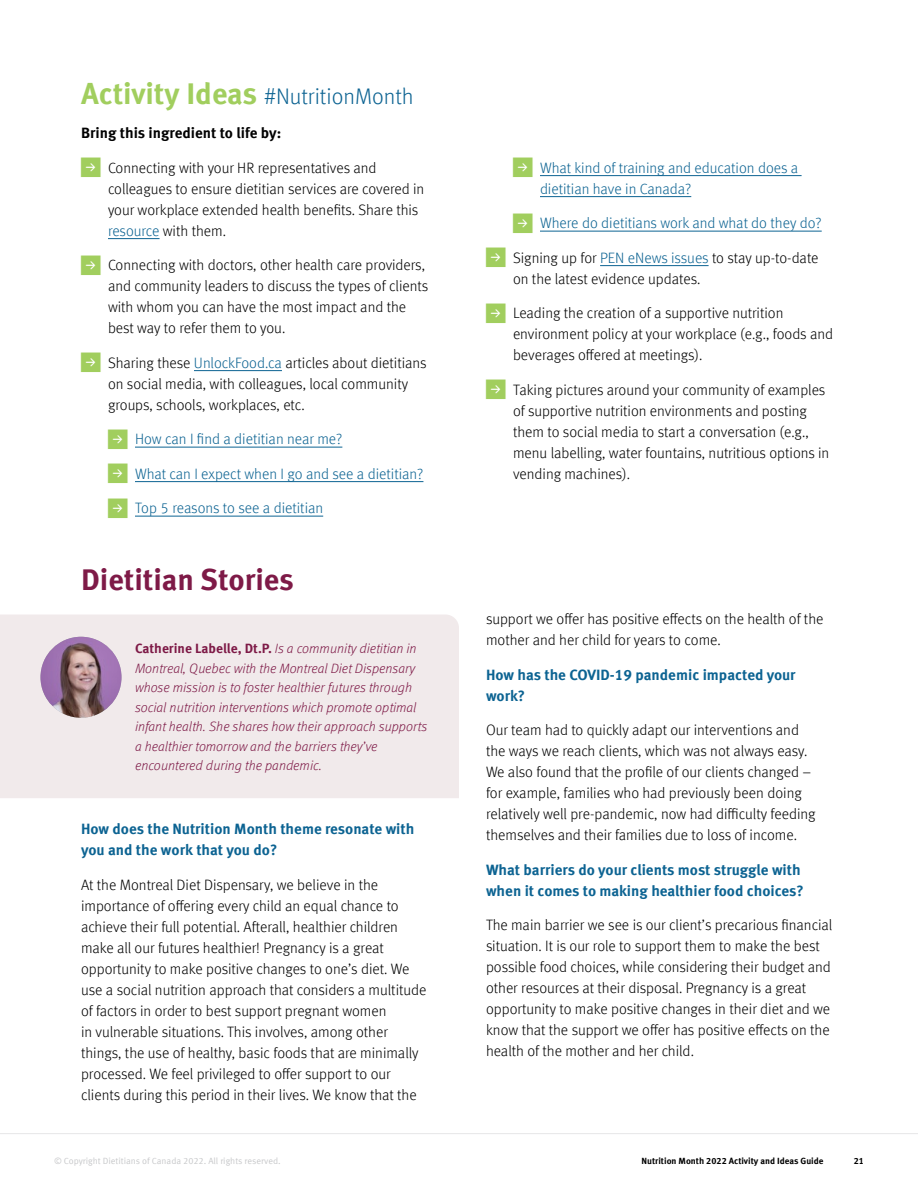
<style>
.page{position:relative;width:918px;height:1188px;background:#fff}
.page>*{position:absolute;margin:0;border:0;box-sizing:border-box;transform-origin:0 0}
.t1{font:700 30px "Meta Offc";color:#7e1a47}
.t2{font:300 22.5px "Meta Offc";color:#0c6392}
.t3{font:300 15px/21px "Meta Offc";color:#000}
.t4{font:700 15px/21px "Meta Offc";color:#0c6392}
.t5{font:300 15px/21px "Meta Offc";color:#0c6392}
.t6{font:700 15px "Meta Offc";color:#000}
.t7{font:italic 300 13.5px/19.5px "Meta Offc";color:#7e1a47}
.t8{font:9px "Meta Offc Norm";color:#c7c8ca}
.t9{font:700 9px "Meta Offc";color:#000}
.s1{font-weight:700;font-size:30px;color:#a1ce5e}
.s2{color:#0c6392}
.s3{font-weight:700;font-style:normal}
</style>
<div class="page">
<hr style="left:108px;top:238px;width:52px;height:1px;background:#0c6392">
<hr style="left:194px;top:370px;width:88px;height:1px;background:#0c6392">
<hr style="left:135px;top:447px;width:207px;height:1px;background:#0c6392">
<hr style="left:135px;top:481px;width:288px;height:1px;background:#0c6392">
<hr style="left:135px;top:516px;width:188px;height:1px;background:#0c6392">
<hr style="left:540px;top:175px;width:262px;height:1px;background:#0c6392">
<hr style="left:540px;top:196px;width:151px;height:1px;background:#0c6392">
<hr style="left:540px;top:231px;width:282px;height:1px;background:#0c6392">
<hr style="left:600px;top:265px;width:109px;height:1px;background:#0c6392">
<div style="left:0;top:615px;width:459px;height:183px;background:#f1eaeb"></div>
<img style="left:40px;top:637px;width:82px;height:81px;border-radius:40px">
<hr style="left:0;top:1133px;width:918px;height:1px;background:#e6e7e8">
<h2 class="t2" style="left:81px;top:83px;width:334px"><span class="s1">Activity Ideas</span> #NutritionMonth</h2>
<p class="t6" style="left:81px;top:124px;width:202px">Bring this ingredient to life by:</p>
<p class="t3" style="left:108px;top:157px;width:318px">Connecting with your HR representatives and colleagues to ensure dietitian services are covered in your workplace extended health benefits. Share this <span class="s2">resource</span> with them.</p>
<p class="t3" style="left:108px;top:255px;width:322px">Connecting with doctors, other health care providers, and community leaders to discuss the types of clients with whom you can have the most impact and the best way to refer them to you.</p>
<p class="t3" style="left:108px;top:352px;width:320px">Sharing these <span class="s2">UnlockFood.ca</span> articles about dietitians on social media, with colleagues, local community groups, schools, workplaces, etc.</p>
<p class="t5" style="left:135px;top:429px;width:209px">How can I find a dietitian near me?</p>
<p class="t5" style="left:135px;top:463px;width:290px">What can I expect when I go and see a dietitian?</p>
<p class="t5" style="left:135px;top:498px;width:190px">Top 5 reasons to see a dietitian</p>
<h1 class="t1" style="left:81px;top:561px;width:215px">Dietitian Stories</h1>
<p class="t7" style="left:135px;top:639px;width:294px"><span class="s3">Catherine Labelle, Dt.P.</span> Is a community dietitian in Montreal, Quebec with the Montreal Diet Dispensary whose mission is to foster healthier futures through social nutrition interventions which promote optimal infant health. She shares how their approach supports a healthier tomorrow and the barriers they’ve encountered during the pandemic.</p>
<p class="t4" style="left:81px;top:819px;width:335px">How does the Nutrition Month theme resonate with you and the work that you do?</p>
<p class="t3" style="left:81px;top:874px;width:347px">At the Montreal Diet Dispensary, we believe in the importance of offering every child an equal chance to achieve their full potential. Afterall, healthier children make all our futures healthier! Pregnancy is a great opportunity to make positive changes to one’s diet. We use a social nutrition approach that considers a multitude of factors in order to best support pregnant women<br>in vulnerable situations. This involves, among other things, the use of healthy, basic foods that are minimally processed. We feel privileged to offer support to our clients during this period in their lives. We know that the</p>
<p class="t5" style="left:540px;top:157px;width:260px">What kind of training and education does a dietitian have in Canada?</p>
<p class="t5" style="left:540px;top:213px;width:283px">Where do dietitians work and what do they do?</p>
<p class="t3" style="left:513px;top:247px;width:307px">Signing up for <span class="s2">PEN eNews issues</span> to stay up-to-date on the latest evidence updates.</p>
<p class="t3" style="left:513px;top:303px;width:322px">Leading the creation of a supportive nutrition environment policy at your workplace (e.g., foods and beverages offered at meetings).</p>
<p class="t3" style="left:513px;top:379px;width:318px">Taking pictures around your community of examples of supportive nutrition environments and posting them to social media to start a conversation (e.g., menu labelling, water fountains, nutritious options in vending machines).</p>
<p class="t3" style="left:486px;top:609px;width:339px">support we offer has positive effects on the health of the mother and her child for years to come.</p>
<p class="t4" style="left:486px;top:664px;width:311px">How has the COVID-19 pandemic impacted your work?</p>
<p class="t3" style="left:486px;top:720px;width:331px">Our team had to quickly adapt our interventions and the ways we reach clients, which was not always easy.<br>We also found that the profile of our clients changed – for example, families who had previously been doing relatively well pre-pandemic, now had difficulty feeding themselves and their families due to loss of income.</p>
<p class="t4" style="left:486px;top:859px;width:319px">What barriers do your clients most struggle with when it comes to making healthier food choices?</p>
<p class="t3" style="left:486px;top:915px;width:348px">The main barrier we see is our client’s precarious financial situation. It is our role to support them to make the best possible food choices, while considering their budget and other resources at their disposal. Pregnancy is a great opportunity to make positive changes in their diet and we know that the support we offer has positive effects on the health of the mother and her child.</p>
<p class="t8" style="left:54px;top:1156px;width:228px">© Copyright Dietitians of Canada 2022. All rights reserved.</p>
<p class="t9" style="left:642px;top:1156px;width:183px">Nutrition Month 2022 Activity and Ideas Guide</p>
<p class="t9" style="left:854px;top:1156px;width:12px">21</p>
</div>
